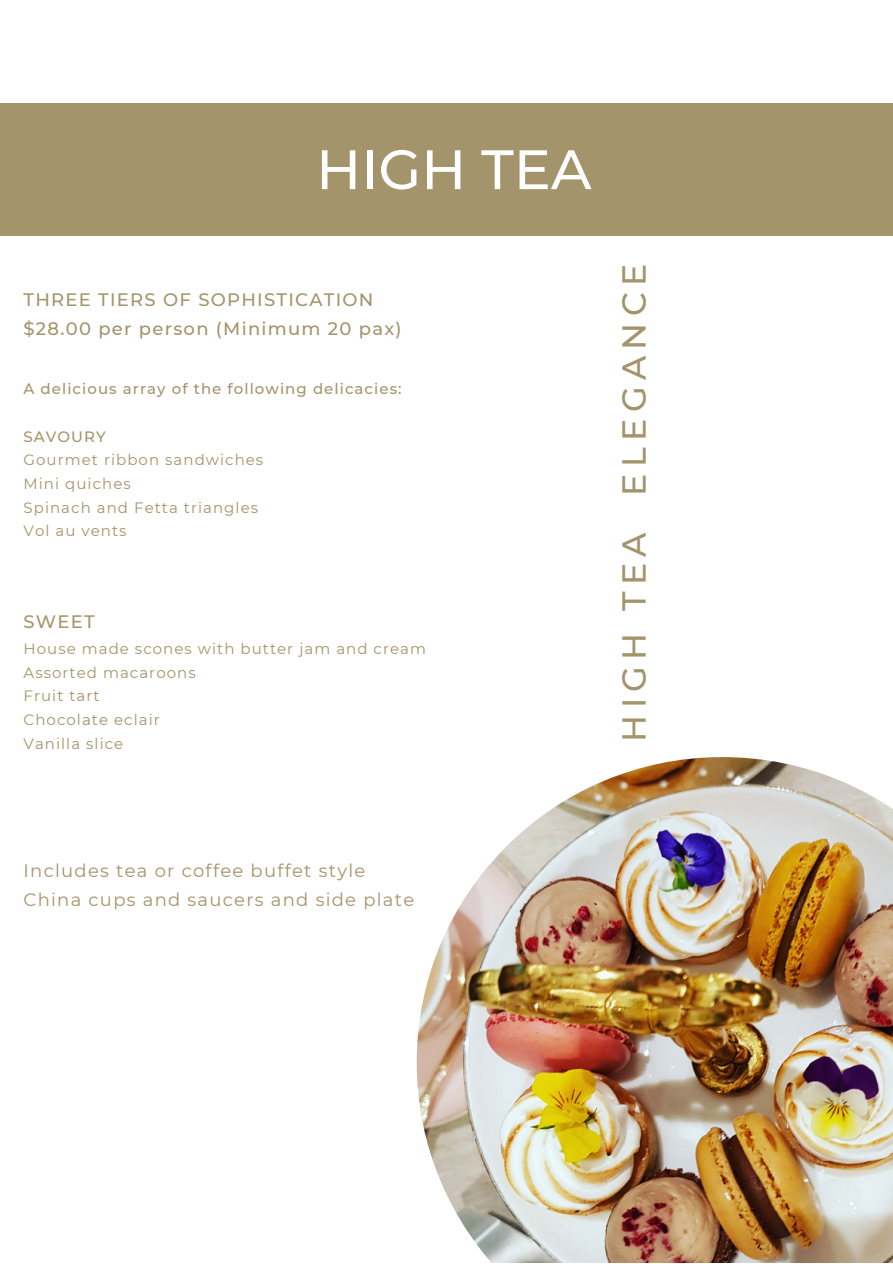
<style>
.page{position:relative;width:893px;height:1264px;background:#fff}
.page>*{position:absolute;margin:0;border:0;box-sizing:border-box;transform-origin:0 0}
.t1{font:500 55.5px "Montserrat";color:#fff}
.t2{font:500 33.15px "Montserrat";letter-spacing:.19em;color:#a4946b}
.t3{font:18px "Montserrat";letter-spacing:.07em;color:#a4946b}
.t4{font:500 18px "Montserrat";letter-spacing:.07em;color:#a4946b}
.t5{font:15px "Montserrat";letter-spacing:.07em;color:#a4946b}
.t6{font:500 15px "Montserrat";letter-spacing:.07em;color:#a4946b}
</style>
<div class="page">
<div style="left:0;top:103px;width:892px;height:133px;background:#a4946b"></div>
<img style="left:416px;top:757px;width:476px;height:505px">
<p class="t1" style="left:316px;top:135px;width:277px">HIGH TEA</p>
<p class="t4" style="left:24px;top:288px;width:351px">THREE TIERS OF SOPHISTICATION</p>
<p class="t4" style="left:24px;top:317px;width:379px">$28.00 per person (Minimum 20 pax)</p>
<p class="t6" style="left:24px;top:380px;width:379px">A delicious array of the following delicacies:</p>
<p class="t6" style="left:24px;top:427px;width:84px">SAVOURY</p>
<p class="t5" style="left:24px;top:451px;width:241px">Gourmet ribbon sandwiches</p>
<p class="t5" style="left:24px;top:498px;width:236px">Spinach and Fetta triangles</p>
<p class="t5" style="left:24px;top:521px;width:104px">Vol au vents</p>
<p class="t5" style="left:24px;top:474px;width:109px">Mini quiches</p>
<p class="t4" style="left:24px;top:611px;width:73px">SWEET</p>
<p class="t5" style="left:24px;top:639px;width:404px">House made scones with butter jam and cream</p>
<p class="t5" style="left:24px;top:663px;width:174px">Assorted macaroons</p>
<p class="t5" style="left:24px;top:687px;width:78px">Fruit tart</p>
<p class="t5" style="left:24px;top:710px;width:138px">Chocolate eclair</p>
<p class="t5" style="left:24px;top:734px;width:101px">Vanilla slice</p>
<p class="t2" style="left:613px;top:741px;width:479px;rotate:-90deg">HIGH TEA ELEGANCE</p>
<p class="t3" style="left:24px;top:859px;width:343px">Includes tea or coffee buffet style</p>
<p class="t3" style="left:24px;top:888px;width:392px">China cups and saucers and side plate</p>
</div>
